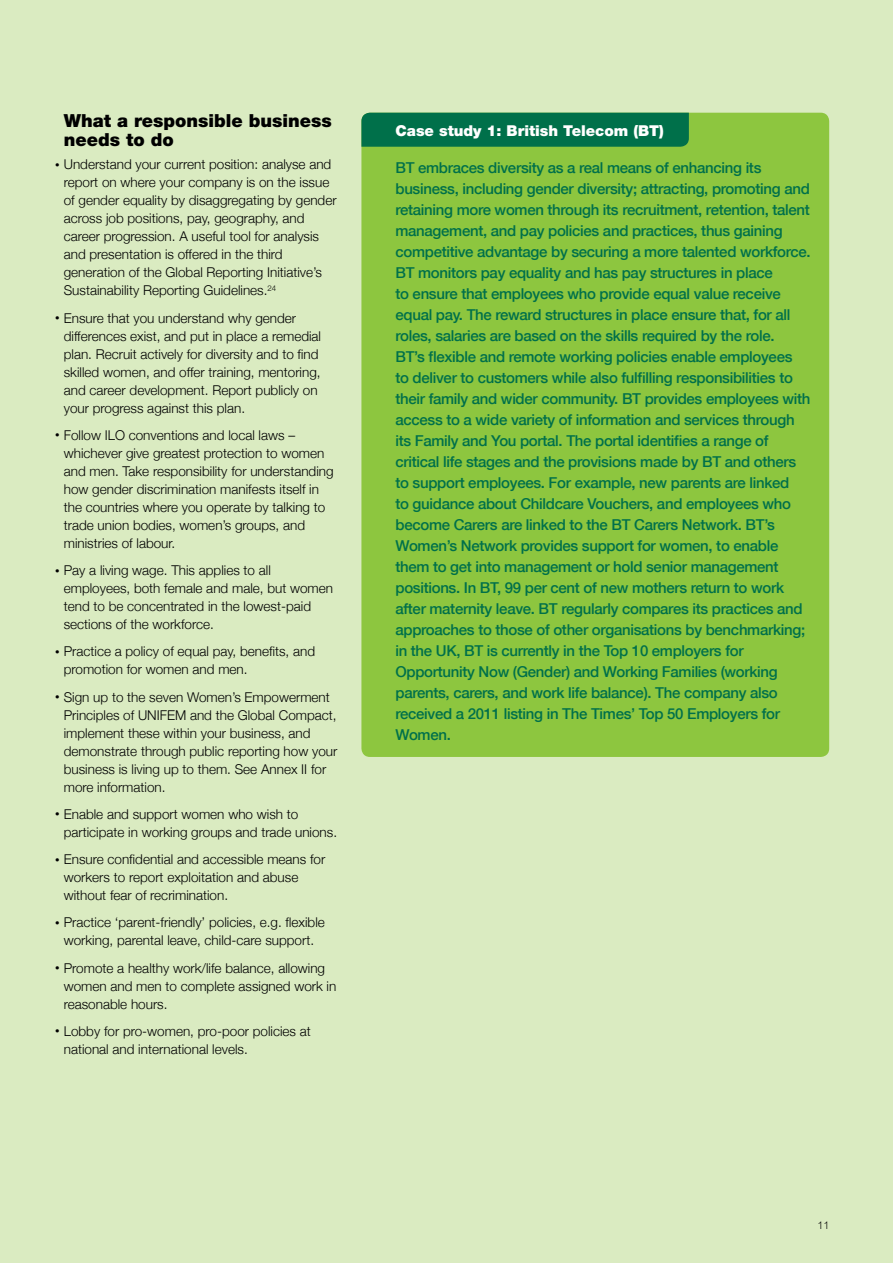
<style>
.page{position:relative;width:893px;height:1263px;background:#daebc1}
.page>*{position:absolute;margin:0;border:0;box-sizing:border-box;transform-origin:0 0}
.t1{font:900 18px/19.5px "Helvetica Neue CE";color:#000}
.t2{font:500 15px/21px "Helvetica Neue";letter-spacing:-.02em;color:#00704a}
.t3{font:900 15px "Helvetica Neue CE";color:#fff}
.t4{font:300 13.5px/18px "Helvetica Neue";color:#000}
.t5{font:300 10.5px "Arial";color:#000}
.s1{font-size:9px}
</style>
<div class="page">
<div style="left:361px;top:113px;width:468px;height:644px;background:#8dc63f;border-radius:9px"></div>
<div style="left:361px;top:113px;width:328px;height:34px;background:#00704a"></div>
<h1 class="t1" style="left:64px;top:111px;width:270px">What a responsible business needs to do</h1>
<p class="t4" style="left:64px;top:155px;width:274px;text-indent:-9px"><span class="s1">•</span> Understand your current position: analyse and report on where your company is on the issue of gender equality by disaggregating by gender across job positions, pay, geography, and career progression. A useful tool for analysis and presentation is offered in the third generation of the Global Reporting Initiative’s Sustainability Reporting Guidelines.<sup>24</sup></p>
<p class="t4" style="left:64px;top:308px;width:259px;text-indent:-9px"><span class="s1">•</span> Ensure that you understand why gender differences exist, and put in place a remedial plan. Recruit actively for diversity and to find skilled women, and offer training, mentoring, and career development. Report publicly on your progress against this plan.</p>
<p class="t4" style="left:64px;top:426px;width:271px;text-indent:-9px"><span class="s1">•</span> Follow ILO conventions and local laws – whichever give greatest protection to women and men. Take responsibility for understanding how gender discrimination manifests itself in the countries where you operate by talking to trade union bodies, women’s groups, and ministries of labour.</p>
<p class="t4" style="left:64px;top:561px;width:271px;text-indent:-9px"><span class="s1">•</span> Pay a living wage. This applies to all employees, both female and male, but women tend to be concentrated in the lowest-paid sections of the workforce.</p>
<p class="t4" style="left:64px;top:642px;width:253px;text-indent:-9px"><span class="s1">•</span> Practice a policy of equal pay, benefits, and promotion for women and men.</p>
<p class="t4" style="left:64px;top:687px;width:275px;text-indent:-9px"><span class="s1">•</span> Sign up to the seven Women’s Empowerment Principles of UNIFEM and the Global Compact, implement these within your business, and demonstrate through public reporting how your business is living up to them. See Annex II for more information.</p>
<p class="t4" style="left:64px;top:805px;width:275px;text-indent:-9px"><span class="s1">•</span> Enable and support women who wish to participate in working groups and trade unions.</p>
<p class="t4" style="left:64px;top:850px;width:263px;text-indent:-9px"><span class="s1">•</span> Ensure confidential and accessible means for workers to report exploitation and abuse without fear of recrimination.</p>
<p class="t4" style="left:55px;top:913px;width:271px;text-align:center"><span class="s1">•</span> Practice ‘parent-friendly’ policies, e.g. flexible working, parental leave, child-care support.</p>
<p class="t4" style="left:64px;top:958px;width:274px;text-indent:-9px"><span class="s1">•</span> Promote a healthy work/life balance, allowing women and men to complete assigned work in reasonable hours.</p>
<p class="t4" style="left:64px;top:1022px;width:249px;text-indent:-9px"><span class="s1">•</span> Lobby for pro-women, pro-poor policies at national and international levels.</p>
<p class="t3" style="left:395px;top:121px;width:270px">Case study 1: British Telecom (BT)</p>
<p class="t2" style="left:395px;top:157px;width:417px">BT embraces diversity as a real means of enhancing its business, including gender diversity; attracting, promoting and retaining more women through its recruitment, retention, talent management, and pay policies and practices, thus gaining competitive advantage by securing a more talented workforce.<br>BT monitors pay equality and has pay structures in place<br>to ensure that employees who provide equal value receive equal pay. The reward structures in place ensure that, for all roles, salaries are based on the skills required by the role.<br>BT’s flexible and remote working policies enable employees<br>to deliver to customers while also fulfilling responsibilities to their family and wider community. BT provides employees with access to a wide variety of information and services through its Family and You portal. The portal identifies a range of critical life stages and the provisions made by BT and others to support employees. For example, new parents are linked<br>to guidance about Childcare Vouchers, and employees who become Carers are linked to the BT Carers Network. BT’s Women’s Network provides support for women, to enable them to get into management or hold senior management positions. In BT, 99 per cent of new mothers return to work after maternity leave. BT regularly compares its practices and approaches to those of other organisations by benchmarking; in the UK, BT is currently in the Top 10 employers for Opportunity Now (Gender) and Working Families (working parents, carers, and work life balance). The company also received a 2011 listing in The Times’ Top 50 Employers for Women.</p>
<p class="t5" style="left:817px;top:1219px;width:13px">11</p>
</div>
